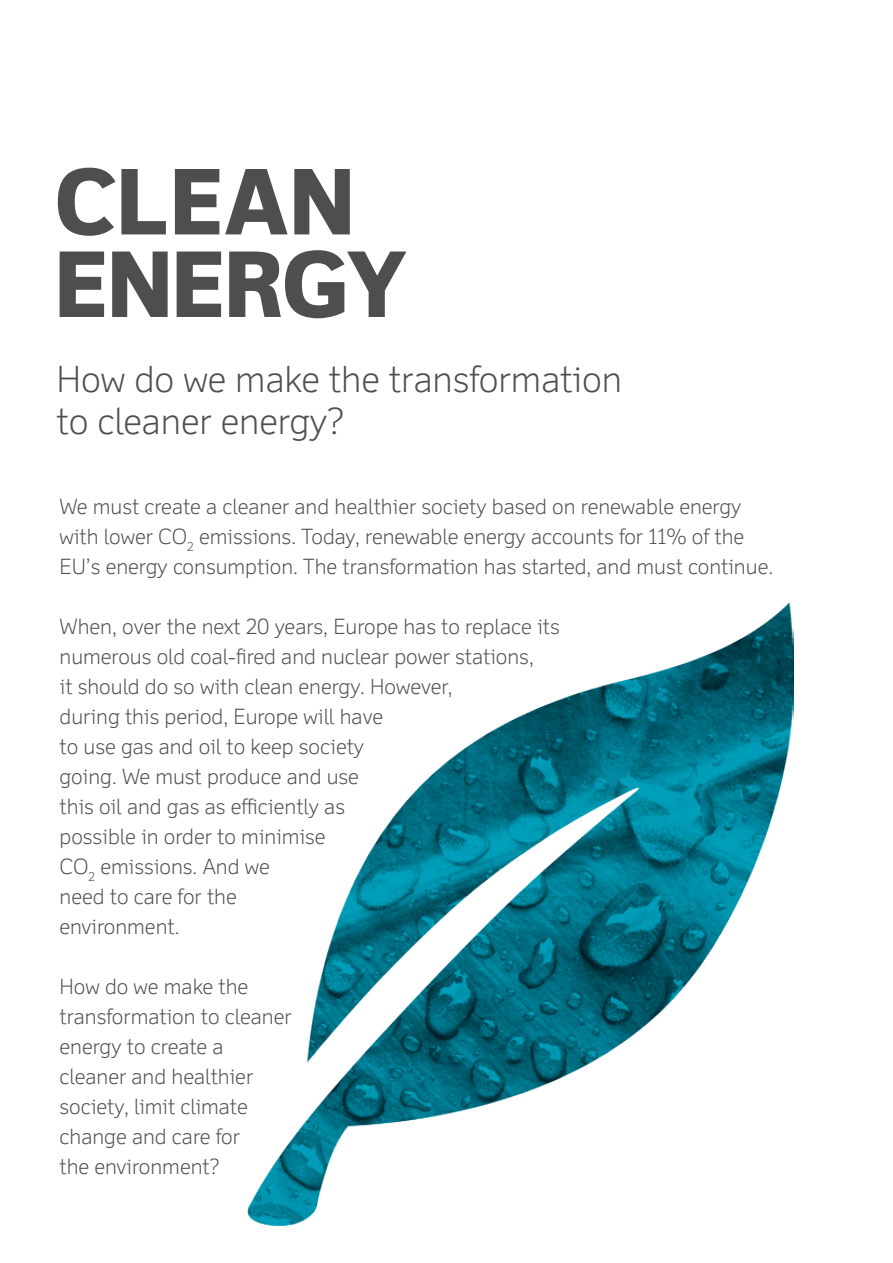
<style>
.page{position:relative;width:893px;height:1263px;background:#fff}
.page>*{position:absolute;margin:0;border:0;box-sizing:border-box;transform-origin:0 0}
.t1{font:800 90px/82.5px "Felbridge DONG Energy";color:#4e4e4d}
.t2{font:300 36px/42px "Felbridge DONG Energy";color:#4e4e4d}
.t3{font:300 21px/30px "Felbridge DONG Energy";color:#4e4e4d}
</style>
<div class="page">
<img style="left:248px;top:602px;width:545px;height:624px">
<h1 class="t1" style="left:54px;top:160px;width:60px">CLEAN<br>ENE</h1>
<h1 class="t1" style="left:224px;top:242px;width:185px">RGY</h1>
<h2 class="t2" style="left:56px;top:357px;width:567px">How do we make the transformation to cleaner energy?</h2>
<p class="t3" style="left:60px;top:491px;width:715px">We must create a cleaner and healthier society based on renewable energy with lower CO<sub>2</sub> emissions. Today, renewable energy accounts for 11% of the<br>EU’s energy consumption. The transformation has started, and must continue.</p>
<p class="t3" style="left:60px;top:611px;width:502px">When, over the next 20 years, Europe has to replace its numerous old coal-fired and nuclear power stations,<br>it should do so with clean energy. However,<br>during this period, Europe will have<br>to use gas and oil to keep society<br>going. We must produce and use<br>this oil and gas as efficiently as<br>possible in order to minimise<br>CO<sub>2</sub> emissions. And we<br>need to care for the<br>environment.</p>
<p class="t3" style="left:60px;top:971px;width:234px">How do we make the transformation to cleaner energy to create a cleaner and healthier society, limit climate change and care for<br>the environment?</p>
</div>
